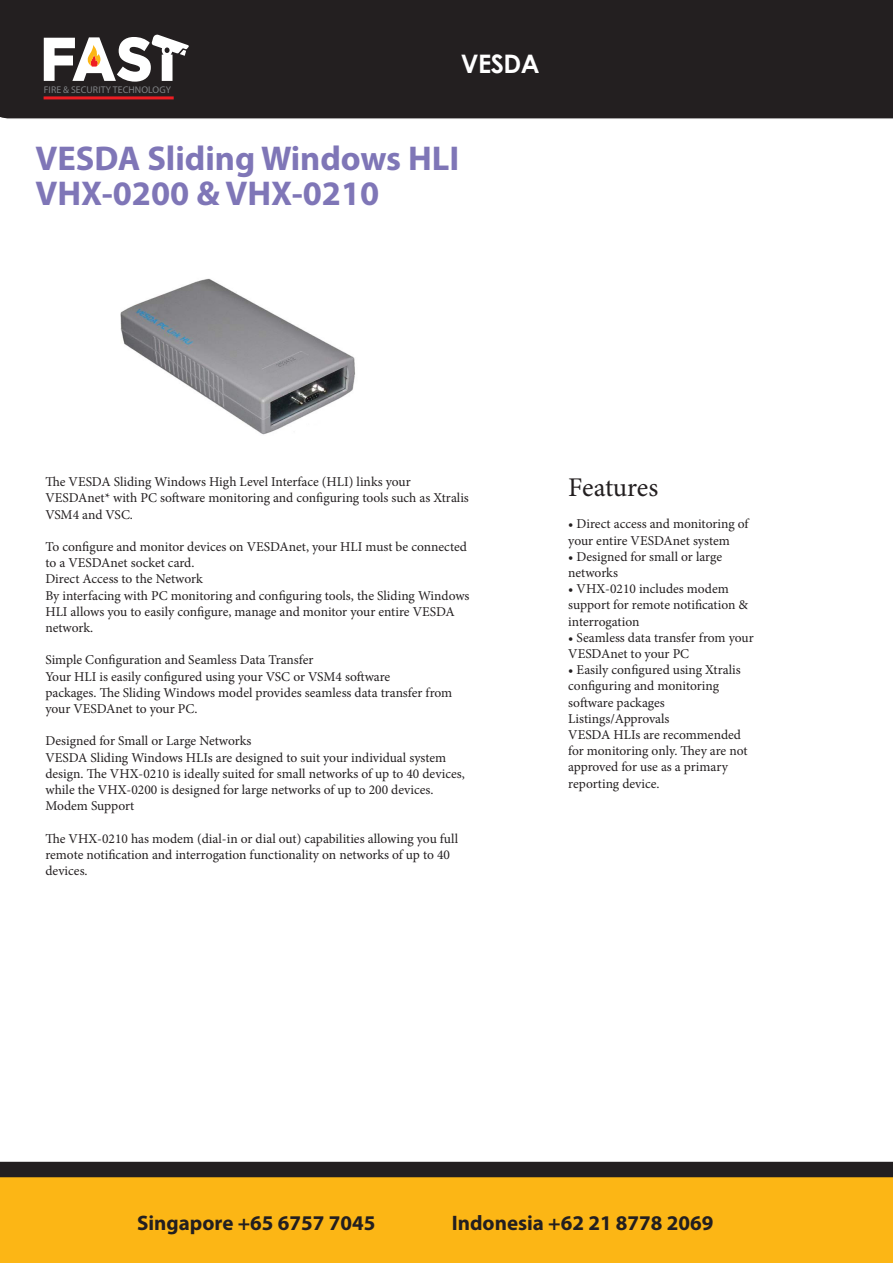
<style>
.page{position:relative;width:893px;height:1263px;background:#fff}
.page>*{position:absolute;margin:0;border:0;box-sizing:border-box;transform-origin:0 0}
.t1{font:700 34.5px "Myriad Pro";color:#7f76b7}
.t2{font:27px "Minion Pro";letter-spacing:-.01em;color:#231f20}
.Section_Heading{font:700 25.5px "Century Gothic";letter-spacing:-.02em;color:#fff}
.t3{font:700 21px "Myriad Pro";color:#231f20}
.t4{font:13.5px "Minion Pro";color:#231f20}
.t5{font:9.75px "Myriad Pro";letter-spacing:.01em;color:#808285}
</style>
<div class="page">
<div style="left:0;top:0;width:893px;height:119px;background:#231f20"></div>
<svg style="left:44px;top:34px;width:145px;height:48px"></svg>
<hr style="left:44px;top:96px;width:130px;height:3px;background:#ee1d23">
<div style="left:0;top:1177px;width:893px;height:86px;background:#fcb615"></div>
<div style="left:0;top:1162px;width:893px;height:15px;background:#231f20"></div>
<img style="left:120px;top:278px;width:235px;height:157px">
<div style="left:457px;top:53px;width:86px;height:28px;background:#231f20"></div>
<p class="t5" style="left:44px;top:83px;width:129px">FIRE &amp; SECURITY TECHNOLOGY</p>
<p class="Section_Heading" style="left:461px;top:45px;width:81px">VESDA</p>
<p class="t1" style="left:35px;top:136px;width:425px">VESDA Sliding Windows HLI</p>
<p class="t1" style="left:35px;top:171px;width:345px">VHX-0200 &amp; VHX-0210</p>
<p class="t4" style="left:45px;top:473px;width:367px">The VESDA Sliding Windows High Level Interface (HLI) links your</p>
<p class="t4" style="left:45px;top:489px;width:425px">VESDAnet* with PC software monitoring and configuring tools such as Xtralis</p>
<p class="t4" style="left:45px;top:505px;width:89px">VSM4 and VSC.</p>
<p class="t4" style="left:45px;top:537px;width:423px">To configure and monitor devices on VESDAnet, your HLI must be connected</p>
<p class="t4" style="left:45px;top:554px;width:151px">to a VESDAnet socket card.</p>
<p class="t4" style="left:45px;top:570px;width:159px">Direct Access to the Network</p>
<p class="t4" style="left:45px;top:586px;width:426px">By interfacing with PC monitoring and configuring tools, the Sliding Windows</p>
<p class="t4" style="left:45px;top:602px;width:411px">HLI allows you to easily configure, manage and monitor your entire VESDA</p>
<p class="t4" style="left:45px;top:618px;width:49px">network.</p>
<p class="t4" style="left:45px;top:651px;width:270px">Simple Configuration and Seamless Data Transfer</p>
<p class="t4" style="left:45px;top:667px;width:346px">Your HLI is easily configured using your VSC or VSM4 software</p>
<p class="t4" style="left:45px;top:683px;width:408px">packages. The Sliding Windows model provides seamless data transfer from</p>
<p class="t4" style="left:45px;top:699px;width:154px">your VESDAnet to your PC.</p>
<p class="t4" style="left:45px;top:732px;width:208px">Designed for Small or Large Networks</p>
<p class="t4" style="left:45px;top:748px;width:402px">VESDA Sliding Windows HLIs are designed to suit your individual system</p>
<p class="t4" style="left:45px;top:764px;width:421px">design. The VHX-0210 is ideally suited for small networks of up to 40 devices,</p>
<p class="t4" style="left:45px;top:780px;width:390px">while the VHX-0200 is designed for large networks of up to 200 devices.</p>
<p class="t4" style="left:45px;top:797px;width:90px">Modem Support</p>
<p class="t4" style="left:45px;top:829px;width:414px">The VHX-0210 has modem (dial-in or dial out) capabilities allowing you full</p>
<p class="t4" style="left:45px;top:845px;width:406px">remote notification and interrogation functionality on networks of up to 40</p>
<p class="t4" style="left:45px;top:861px;width:44px">devices.</p>
<p class="t2" style="left:568px;top:469px;width:92px">Features</p>
<p class="t4" style="left:568px;top:515px;width:182px">• Direct access and monitoring of</p>
<p class="t4" style="left:568px;top:531px;width:163px">your entire VESDAnet system</p>
<p class="t4" style="left:568px;top:547px;width:155px">• Designed for small or large</p>
<p class="t4" style="left:568px;top:563px;width:51px">networks</p>
<p class="t4" style="left:568px;top:580px;width:162px">• VHX-0210 includes modem</p>
<p class="t4" style="left:568px;top:596px;width:181px">support for remote notification &amp;</p>
<p class="t4" style="left:568px;top:612px;width:73px">interrogation</p>
<p class="t4" style="left:568px;top:628px;width:187px">• Seamless data transfer from your</p>
<p class="t4" style="left:568px;top:644px;width:122px">VESDAnet to your PC</p>
<p class="t4" style="left:568px;top:661px;width:174px">• Easily configured using Xtralis</p>
<p class="t4" style="left:568px;top:677px;width:152px">configuring and monitoring</p>
<p class="t4" style="left:568px;top:693px;width:98px">software packages</p>
<p class="t4" style="left:568px;top:709px;width:103px">Listings/Approvals</p>
<p class="t4" style="left:568px;top:725px;width:174px">VESDA HLIs are recommended</p>
<p class="t4" style="left:568px;top:742px;width:181px">for monitoring only. They are not</p>
<p class="t4" style="left:568px;top:758px;width:161px">approved for use as a primary</p>
<p class="t4" style="left:568px;top:774px;width:93px">reporting device.</p>
<h3 class="t3" style="left:137px;top:1209px;width:240px">Singapore +65 6757 7045</h3>
<h3 class="t3" style="left:452px;top:1209px;width:263px">Indonesia +62 21 8778 2069</h3>
</div>
